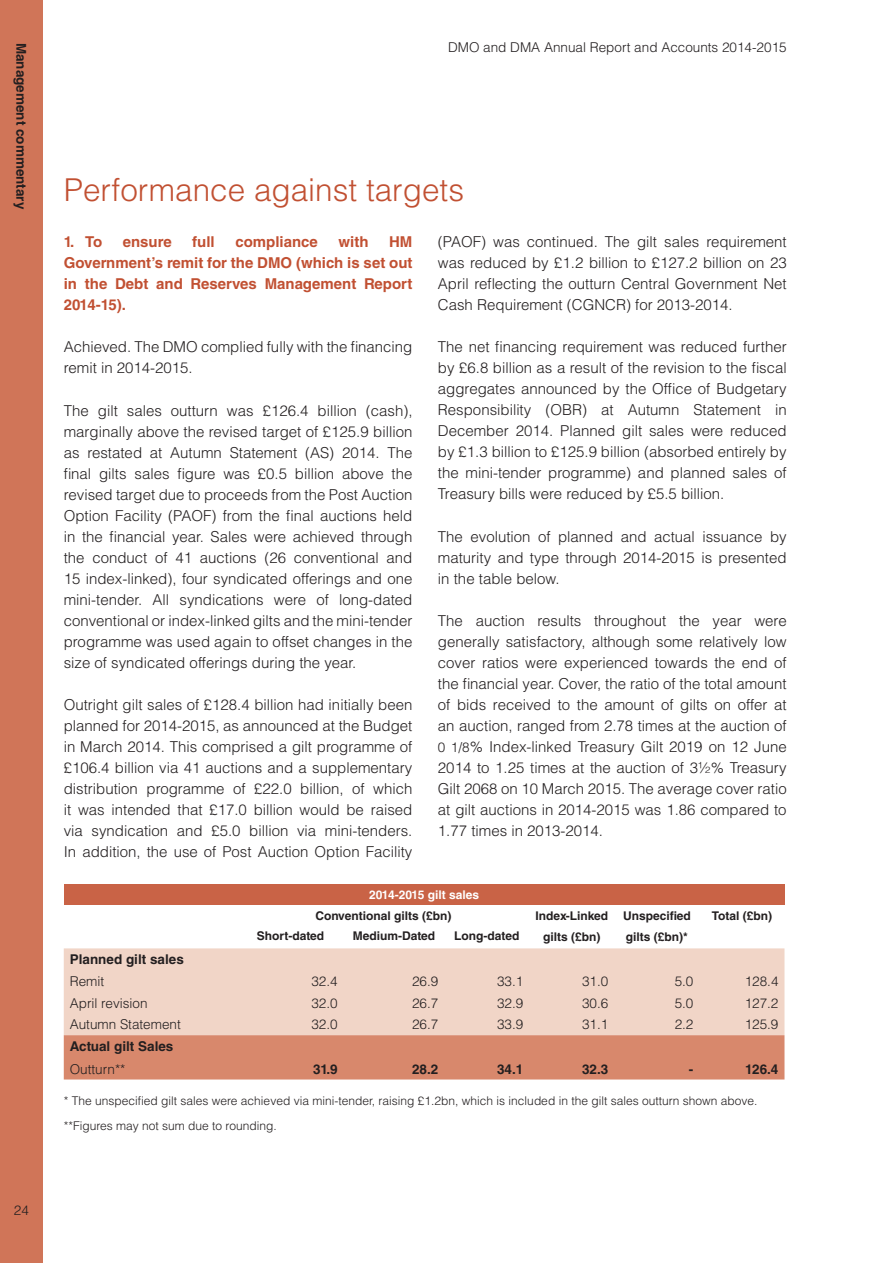
<style>
.page{position:relative;width:893px;height:1263px;background:#fff}
.page>*{position:absolute;margin:0;border:0;box-sizing:border-box;transform-origin:0 0}
.t1{font:300 31.5px "Helvetica LT Std";color:#c15032}
.t2{font:300 15px/21px "Helvetica LT Std";color:#231f20;text-align:justify}
.t3{font:700 15px/21px "Helvetica LT Std";color:#c15032;text-align:justify}
.t4{font:300 13.5px "Helvetica LT Std";color:#231f20}
.t5{font:700 13.5px "Helvetica LT Std";color:#231f20}
.t6{font:300 12px "Helvetica LT Std";color:#231f20}
.t7{font:700 12px/21px "Helvetica LT Std";color:#231f20;text-align:center}
.t8{font:700 12px "Helvetica LT Std";color:#fff}
.s1{font-size:13.5px}
</style>
<div class="page">
<div style="left:0;top:0;width:43px;height:1263px;background:#d07558"></div>
<div style="left:64px;top:884px;width:720px;height:21px;background:#c96346"></div>
<div style="left:64px;top:948px;width:720px;height:87px;background:#f1d5c7"></div>
<div style="left:64px;top:1035px;width:720px;height:44px;background:#d8886c"></div>
<p class="t5" style="left:29px;top:43px;width:168px;rotate:90deg">Management commentary</p>
<p class="t4" style="left:14px;top:1201px;width:17px">24</p>
<p class="t4" style="left:448px;top:39px;width:340px">DMO and DMA Annual Report and Accounts 2014-2015</p>
<h4 class="t1" style="left:64px;top:171px;width:402px">Performance against targets</h4>
<p class="t3" style="left:64px;top:231px;width:40px">1. To</p>
<p class="t3" style="left:123px;top:231px;width:50px">ensure</p>
<p class="t3" style="left:192px;top:231px;width:24px">full</p>
<p class="t3" style="left:235px;top:231px;width:84px">compliance</p>
<p class="t3" style="left:339px;top:231px;width:31px">with</p>
<p class="t2" style="left:438px;top:231px;width:350px">(PAOF) was continued. The gilt sales requirement was reduced by £1.2 billion to £127.2 billion on 23<br>April reflecting the outturn Central Government Net Cash Requirement (CGNCR) for 2013-2014.</p>
<p class="t2" style="left:438px;top:336px;width:350px">The net financing requirement was reduced further by £6.8 billion as a result of the revision to the fiscal aggregates announced by the Office of Budgetary Responsibility (OBR) at Autumn Statement in December 2014. Planned gilt sales were reduced by £1.3 billion to £125.9 billion (absorbed entirely by the mini-tender programme) and planned sales of Treasury bills were reduced by £5.5 billion.</p>
<p class="t2" style="left:438px;top:526px;width:350px">The evolution of planned and actual issuance by maturity and type through 2014-2015 is presented in the table below.</p>
<p class="t2" style="left:438px;top:610px;width:350px">The auction results throughout the year were generally satisfactory, although some relatively low cover ratios were experienced towards the end of the financial year. Cover, the ratio of the total amount of bids received to the amount of gilts on offer at an auction, ranged from 2.78 times at the auction of <span class="s1">0 1/8</span>% Index-linked Treasury Gilt 2019 on 12 June 2014 to 1.25 times at the auction of 3½% Treasury Gilt 2068 on 10 March 2015. The average cover ratio at gilt auctions in 2014-2015 was 1.86 compared to 1.77 times in 2013-2014.</p>
<p class="t3" style="left:64px;top:231px;width:350px;text-indent:325px">HM Government’s remit for the DMO (which is set out in the Debt and Reserves Management Report 2014-15).</p>
<p class="t2" style="left:64px;top:336px;width:350px">Achieved. The DMO complied fully with the financing remit in 2014-2015.</p>
<p class="t2" style="left:64px;top:400px;width:350px">The gilt sales outturn was £126.4 billion (cash), marginally above the revised target of £125.9 billion as restated at Autumn Statement (AS) 2014. The final gilts sales figure was £0.5 billion above the revised target due to proceeds from the Post Auction Option Facility (PAOF) from the final auctions held in the financial year. Sales were achieved through the conduct of 41 auctions (26 conventional and 15 index-linked), four syndicated offerings and one mini-tender. All syndications were of long-dated conventional or index-linked gilts and the mini-tender programme was used again to offset changes in the size of syndicated offerings during the year.</p>
<p class="t2" style="left:64px;top:694px;width:350px">Outright gilt sales of £128.4 billion had initially been planned for 2014-2015, as announced at the Budget in March 2014. This comprised a gilt programme of £106.4 billion via 41 auctions and a supplementary distribution programme of £22.0 billion, of which it was intended that £17.0 billion would be raised via syndication and £5.0 billion via mini-tenders.<br>In addition, the use of Post Auction Option Facility</p>
<p class="t8" style="left:369px;top:887px;width:111px">2014-2015 gilt sales</p>
<p class="t7" style="left:315px;top:905px;width:137px">Conventional gilts (£bn)</p>
<p class="t7" style="left:536px;top:905px;width:74px">Index-Linked gilts (£bn)</p>
<p class="t7" style="left:623px;top:905px;width:69px;text-align:left">Unspecified gilts (£bn)*</p>
<p class="t7" style="left:712px;top:905px;width:62px">Total (£bn)</p>
<p class="t7" style="left:257px;top:925px;width:69px">Short-dated</p>
<p class="t7" style="left:353px;top:925px;width:84px">Medium-Dated</p>
<p class="t7" style="left:454px;top:925px;width:67px">Long-dated</p>
<p class="t5" style="left:70px;top:951px;width:116px">Planned gilt sales</p>
<p class="t4" style="left:70px;top:972px;width:36px">Remit</p>
<p class="t4" style="left:311px;top:972px;width:28px">32.4</p>
<p class="t4" style="left:412px;top:972px;width:28px">26.9</p>
<p class="t4" style="left:497px;top:972px;width:28px">33.1</p>
<p class="t4" style="left:582px;top:972px;width:28px">31.0</p>
<p class="t4" style="left:675px;top:972px;width:20px">5.0</p>
<p class="t4" style="left:745px;top:972px;width:35px">128.4</p>
<p class="t4" style="left:70px;top:994px;width:79px">April revision</p>
<p class="t4" style="left:311px;top:994px;width:28px">32.0</p>
<p class="t4" style="left:412px;top:994px;width:28px">26.7</p>
<p class="t4" style="left:497px;top:994px;width:28px">32.9</p>
<p class="t4" style="left:582px;top:994px;width:28px">30.6</p>
<p class="t4" style="left:675px;top:994px;width:20px">5.0</p>
<p class="t4" style="left:745px;top:994px;width:35px">127.2</p>
<p class="t4" style="left:70px;top:1016px;width:113px">Autumn Statement</p>
<p class="t4" style="left:311px;top:1016px;width:28px">32.0</p>
<p class="t4" style="left:412px;top:1016px;width:28px">26.7</p>
<p class="t4" style="left:497px;top:1016px;width:28px">33.9</p>
<p class="t4" style="left:582px;top:1016px;width:28px">31.1</p>
<p class="t4" style="left:675px;top:1016px;width:20px">2.2</p>
<p class="t4" style="left:745px;top:1016px;width:35px">125.9</p>
<p class="t5" style="left:70px;top:1038px;width:105px">Actual gilt Sales</p>
<p class="t4" style="left:70px;top:1060px;width:57px">Outturn**</p>
<p class="t5" style="left:313px;top:1060px;width:26px">31.9</p>
<p class="t5" style="left:412px;top:1060px;width:28px">28.2</p>
<p class="t5" style="left:497px;top:1060px;width:28px">34.1</p>
<p class="t5" style="left:582px;top:1060px;width:28px">32.3</p>
<p class="t5" style="left:689px;top:1060px;width:6px">-</p>
<p class="t5" style="left:745px;top:1060px;width:35px">126.4</p>
<p class="t6" style="left:64px;top:1093px;width:695px">* The unspecified gilt sales were achieved via mini-tender, raising £1.2bn, which is included in the gilt sales outturn shown above.</p>
<p class="t6" style="left:64px;top:1119px;width:214px">**Figures may not sum due to rounding.</p>
</div>
